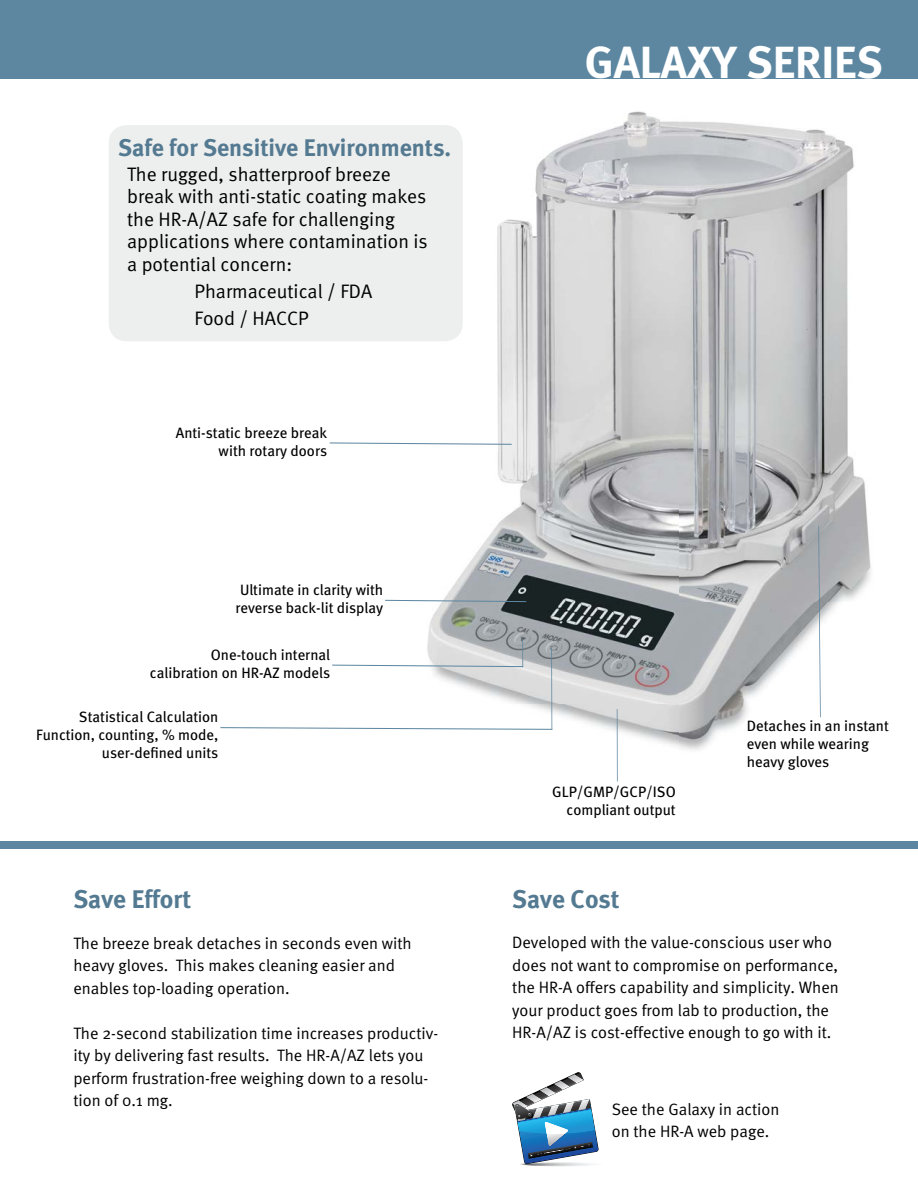
<style>
.page{position:relative;width:918px;height:1188px;background:#fff}
.page>*{position:absolute;margin:0;border:0;box-sizing:border-box;transform-origin:0 0}
.t1{font:700 45px "Meta";color:#fff}
.t2{font:700 25.5px "Meta";color:#547a92}
.t3{font:700 24px "Meta";color:#547a92}
.t4{font:19.5px/22.5px "Meta Normal";color:#000}
.t5{font:16.5px/22.5px "Meta Normal";color:#000}
.t6{font:15px/18px "Meta";color:#000;text-align:right}
</style>
<div class="page">
<div style="left:0;top:0;width:918px;height:79px;background:#5d87a1"></div>
<img style="left:428px;top:111px;width:443px;height:645px">
<div style="left:109px;top:125px;width:354px;height:216px;background:#edeeee;border-radius:18px"></div>
<div style="left:0;top:842px;width:918px;height:7px;background:#5d87a1"></div>
<hr style="left:617px;top:709px;width:1px;height:72px;background:#5d86a1">
<svg style="left:818px;top:526px;width:3px;height:191px"></svg>
<svg style="left:512px;top:1072px;width:87px;height:95px"></svg>
<svg style="left:220px;top:727px;width:331px;height:3px"></svg>
<hr style="left:551px;top:648px;width:1px;height:82px;background:#5d86a1">
<svg style="left:330px;top:442px;width:182px;height:3px"></svg>
<svg style="left:332px;top:638px;width:191px;height:29px"></svg>
<svg style="left:385px;top:600px;width:141px;height:2px"></svg>
<h3 class="t3" style="left:118px;top:138px;width:335px">Safe for Sensitive Environments.</h3>
<p class="t4" style="left:127px;top:164px;width:302px">The rugged, shatterproof breeze break with anti-static coating makes the HR-A/AZ safe for challenging applications where contamination is a potential concern:</p>
<p class="t4" style="left:195px;top:279px;width:179px;line-height:27px">Pharmaceutical / FDA<br>Food / HACCP</p>
<p class="t6" style="left:176px;top:425px;width:153px">Anti-static breeze break with rotary doors</p>
<p class="t6" style="left:235px;top:582px;width:149px;text-align:center">Ultimate in clarity with reverse back-lit display</p>
<p class="t6" style="left:150px;top:646px;width:182px">One-touch internal calibration on HR-AZ models</p>
<p class="t6" style="left:36px;top:709px;width:184px">Statistical Calculation<br>Function, counting, % mode, user-defined units</p>
<h2 class="t2" style="left:73px;top:889px;width:119px">Save Effort</h2>
<p class="t5" style="left:73px;top:933px;width:340px">The breeze break detaches in seconds even with heavy gloves. This makes cleaning easier and enables top-loading operation.</p>
<p class="t5" style="left:73px;top:1023px;width:366px">The 2-second stabilization time increases productiv&shy;ity by delivering fast results. The HR-A/AZ lets you perform frustration-free weighing down to a resolu&shy;tion of 0.1 mg.</p>
<h1 class="t1" style="left:585px;top:44px;width:299px">GALAXY SERIES</h1>
<p class="t6" style="left:552px;top:784px;width:125px">GLP/GMP/GCP/ISO compliant output</p>
<p class="t6" style="left:747px;top:717px;width:144px;text-align:left">Detaches in an instant even while wearing heavy gloves</p>
<h2 class="t2" style="left:512px;top:889px;width:109px">Save Cost</h2>
<p class="t5" style="left:512px;top:933px;width:328px">Developed with the value-conscious user who does not want to compromise on performance, the HR-A offers capability and simplicity. When your product goes from lab to production, the HR-A/AZ is cost-effective enough to go with it.</p>
<p class="t5" style="left:612px;top:1099px;width:169px">See the Galaxy in action on the HR-A web page.</p>
</div>
